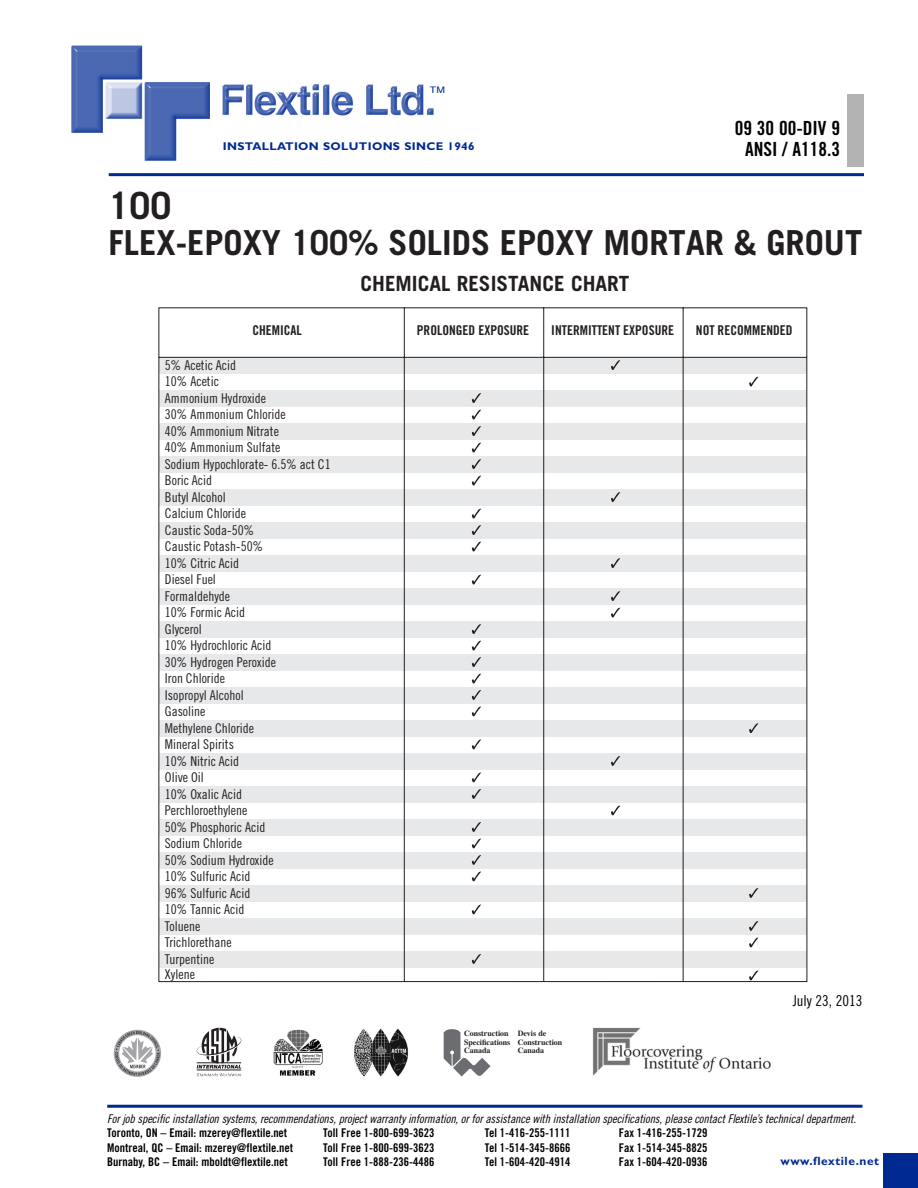
<style>
.page{position:relative;width:918px;height:1188px;background:#fff}
.page>*{position:absolute;margin:0;border:0;box-sizing:border-box;transform-origin:0 0}
.t1{font:700 37.5px "Trade Gothic";color:#231f20}
.t2{font:700 34.5px "Trade Gothic";color:#231f20}
.t3{font:700 21px "Trade Gothic";color:#231f20}
.t4{font:19.5px/21px "Trade Gothic Bold Cond Twenty";color:#000;text-align:center}
.t5{font:15px "Trade Gothic Cond Eighteen";color:#000}
.t6{font:13.5px/16.5px "Trade Gothic Cond Eighteen";color:#231f20}
.t7{font:13.5px "Trade Gothic Bold Cond Twenty";color:#231f20}
.t8{font:12px "Trade Gothic Bold Cond Twenty";color:#000}
.t9{font:12px "Trade Gothic Cond Eighteen Obl";letter-spacing:-.01em;color:#000}
.t10{font:700 12px "Gill Sans";letter-spacing:.045em;color:#002a92}
.t11{font:700 11.25px "Gill Sans";letter-spacing:.025em;color:#002a92;scale:1.05 1}
.t12{font:9px "Helvetica";color:#002a92;scale:1.15 1}
.t13{font:700 7.95px/8.7px "Times";color:#231f20}
</style>
<div class="page">
<svg style="left:159px;top:308px;width:648px;height:674px"></svg>
<svg style="left:472px;top:393px;width:9px;height:10px"></svg>
<svg style="left:472px;top:410px;width:9px;height:9px"></svg>
<svg style="left:472px;top:426px;width:9px;height:10px"></svg>
<svg style="left:472px;top:443px;width:9px;height:9px"></svg>
<svg style="left:472px;top:459px;width:9px;height:10px"></svg>
<svg style="left:472px;top:476px;width:9px;height:9px"></svg>
<svg style="left:472px;top:509px;width:9px;height:9px"></svg>
<svg style="left:472px;top:525px;width:9px;height:10px"></svg>
<svg style="left:472px;top:542px;width:9px;height:9px"></svg>
<svg style="left:472px;top:575px;width:9px;height:9px"></svg>
<svg style="left:472px;top:624px;width:9px;height:10px"></svg>
<svg style="left:472px;top:641px;width:9px;height:9px"></svg>
<svg style="left:472px;top:657px;width:9px;height:10px"></svg>
<svg style="left:472px;top:674px;width:9px;height:9px"></svg>
<svg style="left:472px;top:690px;width:9px;height:10px"></svg>
<svg style="left:472px;top:707px;width:9px;height:9px"></svg>
<svg style="left:472px;top:740px;width:9px;height:9px"></svg>
<svg style="left:472px;top:773px;width:9px;height:9px"></svg>
<svg style="left:472px;top:789px;width:9px;height:10px"></svg>
<svg style="left:472px;top:822px;width:9px;height:10px"></svg>
<svg style="left:472px;top:839px;width:9px;height:9px"></svg>
<svg style="left:472px;top:855px;width:9px;height:10px"></svg>
<svg style="left:472px;top:872px;width:9px;height:9px"></svg>
<svg style="left:472px;top:905px;width:9px;height:9px"></svg>
<svg style="left:472px;top:954px;width:9px;height:10px"></svg>
<svg style="left:611px;top:360px;width:9px;height:10px"></svg>
<svg style="left:611px;top:492px;width:9px;height:10px"></svg>
<svg style="left:611px;top:558px;width:9px;height:10px"></svg>
<svg style="left:611px;top:591px;width:9px;height:10px"></svg>
<svg style="left:611px;top:608px;width:9px;height:9px"></svg>
<svg style="left:611px;top:756px;width:9px;height:10px"></svg>
<svg style="left:611px;top:806px;width:9px;height:9px"></svg>
<svg style="left:749px;top:377px;width:9px;height:9px"></svg>
<svg style="left:749px;top:888px;width:9px;height:10px"></svg>
<svg style="left:749px;top:723px;width:9px;height:10px"></svg>
<svg style="left:749px;top:921px;width:9px;height:10px"></svg>
<svg style="left:749px;top:938px;width:9px;height:9px"></svg>
<svg style="left:749px;top:971px;width:9px;height:9px"></svg>
<div style="left:883px;top:1153px;width:35px;height:35px;background:#002a92"></div>
<hr style="left:107px;top:1105px;width:756px;height:3px;background:#002a92">
<svg style="left:114px;top:1030px;width:47px;height:47px"></svg>
<svg style="left:273px;top:1050px;width:1px;height:13px"></svg>
<img style="left:274px;top:1029px;width:49px;height:47px">
<img style="left:354px;top:1028px;width:54px;height:49px">
<img style="left:592px;top:1027px;width:179px;height:49px">
<svg style="left:196px;top:1028px;width:46px;height:48px"></svg>
<svg style="left:444px;top:1029px;width:47px;height:47px"></svg>
<div style="left:464px;top:1031px;width:51px;height:26px;background:#fff"></div>
<img style="left:71px;top:45px;width:139px;height:116px">
<img style="left:222px;top:84px;width:212px;height:32px">
<div style="left:428px;top:83px;width:24px;height:18px;background:#fff"></div>
<div style="left:847px;top:94px;width:17px;height:72px;background:#b3b3b3"></div>
<hr style="left:109px;top:173px;width:755px;height:3px;background:#002a92">
<p class="t12" style="left:430px;top:86px;width:15px">TM</p>
<p class="t11" style="left:223px;top:142px;width:241px">INSTALLATION SOLUTIONS SINCE 1946</p>
<h3 class="t4" style="left:735px;top:119px;width:107px">09 30 00-DIV 9<br>ANSI / A118.3</h3>
<h1 class="t1" style="left:109px;top:192px;width:64px">100</h1>
<h2 class="t2" style="left:109px;top:230px;width:755px">FLEX-EPOXY 100% SOLIDS EPOXY MORTAR &amp; GROUT</h2>
<h3 class="t3" style="left:361px;top:275px;width:270px">CHEMICAL RESISTANCE CHART</h3>
<p class="t7" style="left:252px;top:326px;width:51px">CHEMICAL</p>
<p class="t7" style="left:417px;top:325px;width:114px">PROLONGED EXPOSURE</p>
<p class="t7" style="left:551px;top:325px;width:124px">INTERMITTENT EXPOSURE</p>
<p class="t7" style="left:696px;top:325px;width:98px">NOT RECOMMENDED</p>
<p class="t6" style="left:165px;top:358px;width:167px">5% Acetic Acid<br>10% Acetic<br>Ammonium Hydroxide<br>30% Ammonium Chloride<br>40% Ammonium Nitrate<br>40% Ammonium Sulfate<br>Sodium Hypochlorate- 6.5% act C1<br>Boric Acid<br>Butyl Alcohol<br>Calcium Chloride<br>Caustic Soda-50%<br>Caustic Potash-50%<br>10% Citric Acid<br>Diesel Fuel<br>Formaldehyde<br>10% Formic Acid<br>Glycerol<br>10% Hydrochloric Acid<br>30% Hydrogen Peroxide<br>Iron Chloride<br>Isopropyl Alcohol<br>Gasoline<br>Methylene Chloride<br>Mineral Spirits<br>10% Nitric Acid<br>Olive Oil<br>10% Oxalic Acid<br>Perchloroethylene<br>50% Phosphoric Acid<br>Sodium Chloride<br>50% Sodium Hydroxide<br>10% Sulfuric Acid<br>96% Sulfuric Acid<br>10% Tannic Acid<br>Toluene<br>Trichlorethane<br>Turpentine<br>Xylene</p>
<p class="t13" style="left:464px;top:1028px;width:48px">Construction<br>Specifications<br>Canada</p>
<p class="t13" style="left:518px;top:1028px;width:46px">Devis de<br>Construction<br>Canada</p>
<p class="t5" style="left:793px;top:995px;width:71px">July 23, 2013</p>
<p class="t9" style="left:107px;top:1114px;width:750px">For job specific installation systems, recommendations, project warranty information, or for assistance with installation specifications, please contact Flextile’s technical department.</p>
<p class="t8" style="left:107px;top:1129px;width:182px">Toronto, ON – Email: mzerey@flextile.net</p>
<p class="t8" style="left:323px;top:1129px;width:113px">Toll Free 1-800-699-3623</p>
<p class="t8" style="left:485px;top:1129px;width:87px">Tel 1-416-255-1111</p>
<p class="t8" style="left:619px;top:1129px;width:90px">Fax 1-416-255-1729</p>
<p class="t8" style="left:107px;top:1143px;width:187px">Montreal, QC – Email: mzerey@flextile.net</p>
<p class="t8" style="left:323px;top:1143px;width:113px">Toll Free 1-800-699-3623</p>
<p class="t8" style="left:485px;top:1143px;width:87px">Tel 1-514-345-8666</p>
<p class="t8" style="left:619px;top:1143px;width:90px">Fax 1-514-345-8825</p>
<p class="t8" style="left:107px;top:1157px;width:182px">Burnaby, BC – Email: mboldt@flextile.net</p>
<p class="t8" style="left:323px;top:1157px;width:113px">Toll Free 1-888-236-4486</p>
<p class="t8" style="left:485px;top:1157px;width:87px">Tel 1-604-420-4914</p>
<p class="t8" style="left:619px;top:1157px;width:90px">Fax 1-604-420-0936</p>
<p class="t10" style="left:781px;top:1156px;width:100px">www.flextile.net</p>
</div>
